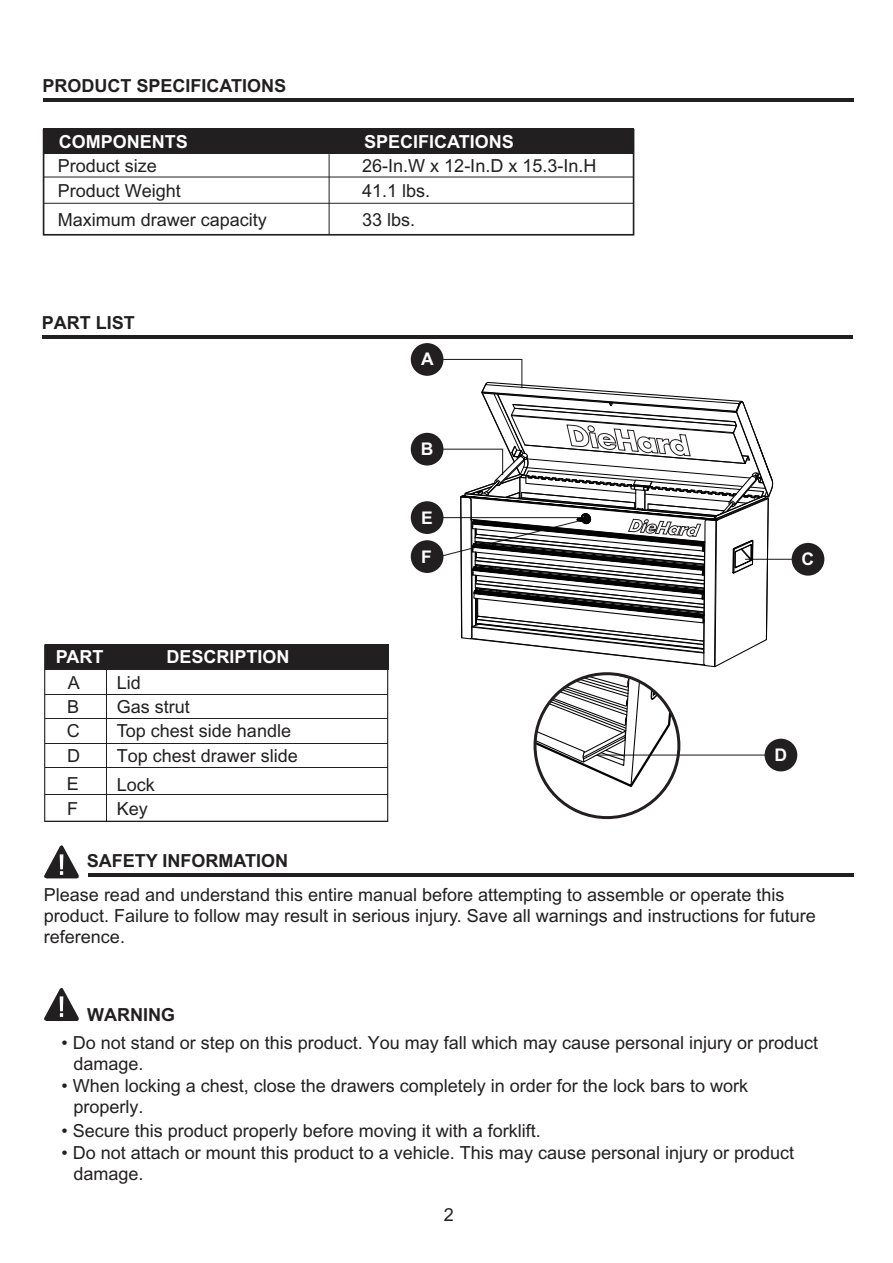
<style>
.page{position:relative;width:893px;height:1263px;background:#fff}
.page>*{position:absolute;margin:0;border:0;box-sizing:border-box;transform-origin:0 0}
.t1{font:18px/24.3px "Arial";color:#221f21}
.t2{font:700 18px "Arial";color:#221f21}
.t3{font:700 18px "Arial";color:#fff}
.t4{font:700 17.4px "Arial";color:#fff}
</style>
<div class="page">
<hr style="left:44px;top:98px;width:810px;height:3px;background:#221f21">
<div style="left:44px;top:128px;width:590px;height:26px;background:#221f21"></div>
<div style="left:43px;top:129px;width:591px;height:107px;border:2px solid #221f21"></div>
<hr style="left:44px;top:177px;width:590px;height:1px;background:#221f21">
<hr style="left:44px;top:203px;width:590px;height:1px;background:#221f21">
<hr style="left:329px;top:154px;width:1px;height:81px;background:#221f21">
<hr style="left:43px;top:335px;width:810px;height:3px;background:#221f21">
<svg style="left:44px;top:644px;width:344px;height:178px"></svg>
<div style="left:45px;top:645px;width:343px;height:25px;background:#221f21"></div>
<hr style="left:88px;top:873px;width:765px;height:3px;background:#221f21">
<svg style="left:44px;top:845px;width:35px;height:33px"></svg>
<svg style="left:44px;top:987px;width:35px;height:34px"></svg>
<div style="left:411px;top:343px;width:32px;height:33px;background:#221f21;border-radius:50%"></div>
<div style="left:411px;top:433px;width:32px;height:32px;background:#221f21;border-radius:50%"></div>
<div style="left:411px;top:501px;width:32px;height:33px;background:#221f21;border-radius:50%"></div>
<div style="left:411px;top:540px;width:32px;height:33px;background:#221f21;border-radius:50%"></div>
<div style="left:792px;top:543px;width:32px;height:33px;background:#221f21;border-radius:50%"></div>
<hr style="left:745px;top:559px;width:49px;height:1px;background:#221f21">
<svg style="left:436px;top:348px;width:338px;height:320px"></svg>
<div style="left:765px;top:739px;width:32px;height:32px;background:#221f21;border-radius:50%"></div>
<hr style="left:589px;top:754px;width:178px;height:1px;background:#221f21">
<svg style="left:537px;top:674px;width:142px;height:115px"></svg>
<div style="left:533px;top:672px;width:147px;height:147px;border:3px solid #231f20;border-radius:50%"></div>
<p class="t2" style="left:43px;top:75px;width:245px">PRODUCT SPECIFICATIONS</p>
<p class="t3" style="left:59px;top:131px;width:131px">COMPONENTS</p>
<p class="t3" style="left:364px;top:131px;width:151px">SPECIFICATIONS</p>
<p class="t1" style="left:58px;top:154px;width:101px">Product size</p>
<p class="t1" style="left:362px;top:154px;width:236px">26-In.W x 12-In.D x 15.3-In.H</p>
<p class="t1" style="left:58px;top:178px;width:125px">Product Weight</p>
<p class="t1" style="left:362px;top:178px;width:70px">41.1 lbs.</p>
<p class="t1" style="left:58px;top:208px;width:211px">Maximum drawer capacity</p>
<p class="t1" style="left:362px;top:208px;width:55px">33 lbs.</p>
<p class="t2" style="left:42px;top:312px;width:95px">PART LIST</p>
<p class="t3" style="left:56px;top:646px;width:49px">PART</p>
<p class="t3" style="left:166px;top:646px;width:125px">DESCRIPTION</p>
<p class="t1" style="left:67px;top:670px;width:15px;text-align:justify">A B C</p>
<p class="t1" style="left:67px;top:772px;width:14px">E<br>F</p>
<p class="t1" style="left:117px;top:670px;width:176px">Lid<br>Gas strut<br>Top chest side handle</p>
<p class="t1" style="left:117px;top:773px;width:40px;line-height:23.5px">Lock<br>Key</p>
<p class="t1" style="left:67px;top:744px;width:14px">D</p>
<p class="t1" style="left:117px;top:744px;width:183px">Top chest drawer slide</p>
<p class="t4" style="left:421px;top:349px;width:14px">A</p>
<p class="t4" style="left:421px;top:438px;width:14px">B</p>
<p class="t4" style="left:421px;top:507px;width:13px">E</p>
<p class="t4" style="left:421px;top:546px;width:12px">F</p>
<p class="t4" style="left:802px;top:549px;width:14px">C</p>
<p class="t4" style="left:774px;top:744px;width:14px">D</p>
<p class="t2" style="left:87px;top:850px;width:203px">SAFETY INFORMATION</p>
<p class="t1" style="left:44px;top:884px;width:773px;line-height:21px">Please read and understand this entire manual before attempting to assemble or operate this product. Failure to follow may result in serious injury. Save all warnings and instructions for future reference.</p>
<p class="t2" style="left:87px;top:1004px;width:89px">WARNING</p>
<p class="t1" style="left:73px;top:1032px;width:746px;line-height:21.6px;text-indent:-12px">• Do not stand or step on this product. You may fall which may cause personal injury or product damage.</p>
<p class="t1" style="left:73px;top:1075px;width:676px;line-height:21.6px;text-indent:-12px">• When locking a chest, close the drawers completely in order for the lock bars to work properly.</p>
<p class="t1" style="left:61px;top:1119px;width:481px">• Secure this product properly before moving it with a forklift.</p>
<p class="t1" style="left:73px;top:1142px;width:722px;line-height:21.6px;text-indent:-12px">• Do not attach or mount this product to a vehicle. This may cause personal injury or product damage.</p>
<p class="t1" style="left:444px;top:1202px;width:12px">2</p>
</div>
